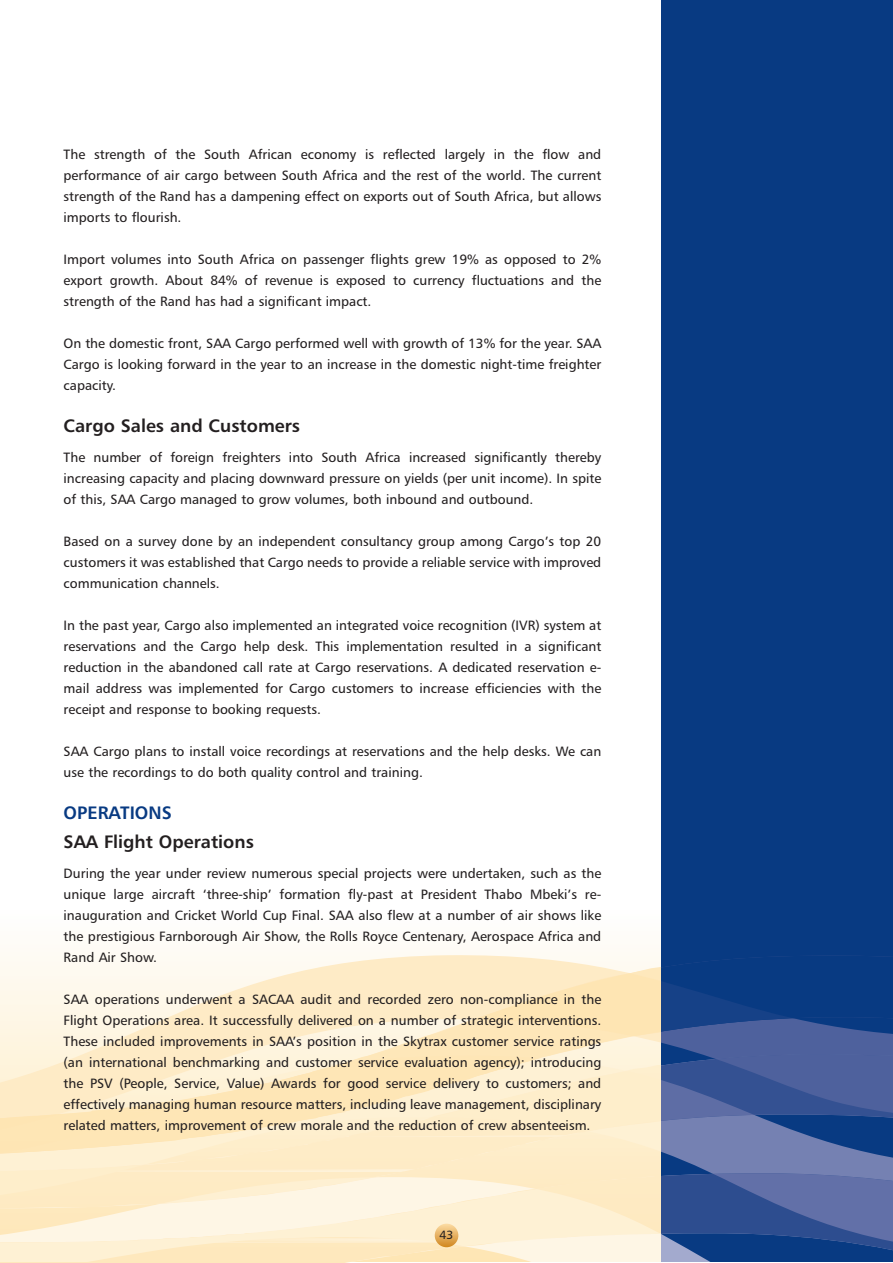
<style>
.page{position:relative;width:893px;height:1263px;background:#fff}
.page>*{position:absolute;margin:0;border:0;box-sizing:border-box;transform-origin:0 0}
.t1{font:18px "Humanist 777 BT Bold B";color:#231f20}
.t2{font:18px "Humanist 777 BT Bold B";color:#083a82}
.t3{font:13.5px/21px "Humanist 777 BT Roman B";color:#231f20;text-align:justify}
.t4{font:12px "Humanist 777 BT Roman B";color:#231f20}
</style>
<div class="page">
<div style="left:0;top:907px;width:661px;height:355px;background:#fefcf9"></div>
<svg style="left:0;top:1258px;width:661px;height:4px;background:#feebc6"></svg>
<svg style="left:0;top:1208px;width:661px;height:50px;background:#fdf0d4"></svg>
<svg style="left:0;top:1177px;width:661px;height:31px;background:#feefd1"></svg>
<svg style="left:0;top:955px;width:661px;height:81px"></svg>
<svg style="left:0;top:1036px;width:661px;height:18px;background:#feeecd"></svg>
<svg style="left:0;top:1054px;width:661px;height:123px;background:#feecc7"></svg>
<div style="left:661px;top:0;width:231px;height:1262px;background:#083a82"></div>
<svg style="left:661px;top:1177px;width:231px;height:85px"></svg>
<svg style="left:661px;top:1156px;width:231px;height:21px;background:#6374a9"></svg>
<svg style="left:661px;top:955px;width:231px;height:201px"></svg>
<svg style="left:435px;top:1224px;width:23px;height:23px"></svg>
<p class="t3" style="left:64px;top:145px;width:539px">The strength of the South African economy is reflected largely in the flow and performance of air cargo between South Africa and the rest of the world. The current strength of the Rand has a dampening effect on exports out of South Africa, but allows imports to flourish.</p>
<p class="t3" style="left:64px;top:250px;width:539px">Import volumes into South Africa on passenger flights grew 19% as opposed to 2% export growth. About 84% of revenue is exposed to currency fluctuations and the strength of the Rand has had a significant impact.</p>
<p class="t3" style="left:64px;top:334px;width:539px">On the domestic front, SAA Cargo performed well with growth of 13% for the year. SAA Cargo is looking forward in the year to an increase in the domestic night-time freighter capacity.</p>
<h1 class="t1" style="left:64px;top:419px;width:238px">Cargo Sales and Customers</h1>
<p class="t3" style="left:64px;top:448px;width:539px">The number of foreign freighters into South Africa increased significantly thereby increasing capacity and placing downward pressure on yields (per unit income). In spite of this, SAA Cargo managed to grow volumes, both inbound and outbound.</p>
<p class="t3" style="left:64px;top:532px;width:539px">Based on a survey done by an independent consultancy group among Cargo’s top 20 customers it was established that Cargo needs to provide a reliable service with improved communication channels.</p>
<p class="t3" style="left:64px;top:616px;width:539px">In the past year, Cargo also implemented an integrated voice recognition (IVR) system at reservations and the Cargo help desk. This implementation resulted in a significant reduction in the abandoned call rate at Cargo reservations. A dedicated reservation e&shy;mail address was implemented for Cargo customers to increase efficiencies with the receipt and response to booking requests.</p>
<p class="t3" style="left:64px;top:742px;width:539px">SAA Cargo plans to install voice recordings at reservations and the help desks. We can use the recordings to do both quality control and training.</p>
<h1 class="t2" style="left:64px;top:806px;width:110px">OPERATIONS</h1>
<h1 class="t1" style="left:64px;top:835px;width:192px">SAA Flight Operations</h1>
<p class="t3" style="left:64px;top:864px;width:539px">During the year under review numerous special projects were undertaken, such as the unique large aircraft ‘three-ship’ formation fly-past at President Thabo Mbeki’s re&shy;inauguration and Cricket World Cup Final. SAA also flew at a number of air shows like the prestigious Farnborough Air Show, the Rolls Royce Centenary, Aerospace Africa and Rand Air Show.</p>
<p class="t3" style="left:64px;top:990px;width:539px">SAA operations underwent a SACAA audit and recorded zero non-compliance in the Flight Operations area. It successfully delivered on a number of strategic interventions.<br>These included improvements in SAA’s position in the Skytrax customer service ratings (an international benchmarking and customer service evaluation agency); introducing the PSV (People, Service, Value) Awards for good service delivery to customers; and effectively managing human resource matters, including leave management, disciplinary related matters, improvement of crew morale and the reduction of crew absenteeism.</p>
<p class="t4" style="left:439px;top:1231px;width:15px">43</p>
</div>
